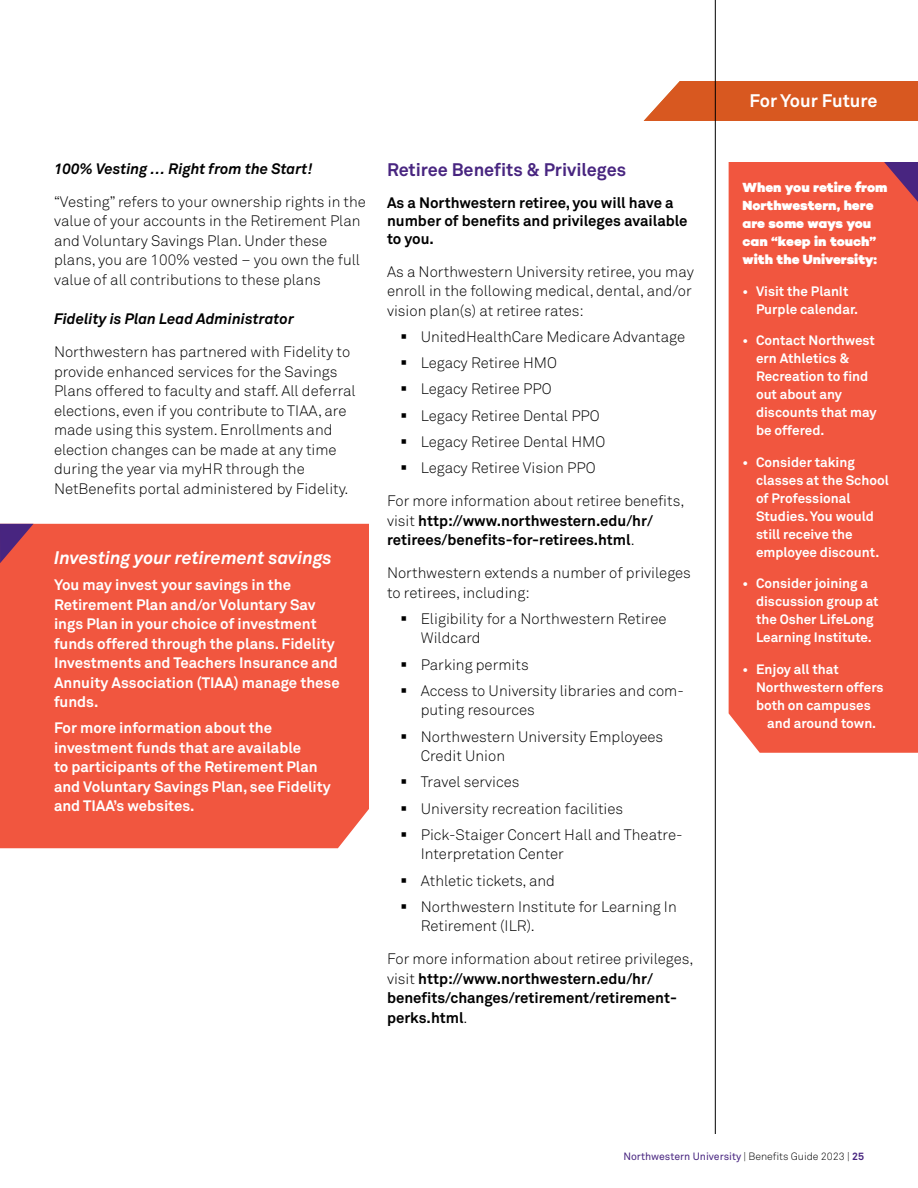
<style>
.page{position:relative;width:918px;height:1188px;background:#fff}
.page>*{position:absolute;margin:0;border:0;box-sizing:border-box;transform-origin:0 0}
.t1{font:italic 700 18px "Akkurat Pro";color:#fff}
.t2{font:700 18px "Akkurat Pro";color:#fff}
.t3{font:700 18px "Akkurat Pro";color:#482580}
.t4{font:300 15px/19.5px "Akkurat Pro";color:#000}
.t5{font:700 15px/19.5px "Akkurat Pro";color:#fff}
.t6{font:700 15px/19.5px "Akkurat Pro";color:#000}
.t7{font:italic 700 15px "Akkurat Pro";color:#000}
.t8{font:700 13.5px/18px "Akkurat Pro";color:#fff}
.t9{font:900 13.5px/18px "Campton";letter-spacing:-.005em;color:#fff}
.t10{font:10.5px "Akkurat Pro";color:#482580}
.s1{font-weight:300}
.s2{font-weight:300;color:#000}
.s3{font-weight:700}
</style>
<div class="page">
<svg style="left:644px;top:81px;width:274px;height:40px;background:#da622e"></svg>
<hr style="left:715px;top:0;width:1px;height:1134px;background:#000">
<div style="left:0;top:524px;width:369px;height:324px;background:#f1563f"></div>
<svg style="left:0;top:524px;width:34px;height:39px"></svg>
<div style="left:729px;top:162px;width:189px;height:591px;background:#f1563f"></div>
<svg style="left:884px;top:162px;width:34px;height:40px"></svg>
<p class="t7" style="left:54px;top:159px;width:260px">100% Vesting … Right from the Start!</p>
<p class="t4" style="left:54px;top:192px;width:314px">“Vesting” refers to your ownership rights in the value of your accounts in the Retirement Plan and Voluntary Savings Plan. Under these plans, you are 100% vested – you own the full value of all contributions to these plans</p>
<h5 class="t7" style="left:54px;top:310px;width:242px">Fidelity is Plan Lead Administrator</h5>
<p class="t4" style="left:54px;top:343px;width:303px">Northwestern has partnered with Fidelity to provide enhanced services for the Savings Plans offered to faculty and staff. All deferral elections, even if you contribute to TIAA, are made using this system. Enrollments and election changes can be made at any time during the year via myHR through the NetBenefits portal administered by Fidelity.</p>
<p class="t1" style="left:54px;top:547px;width:279px">Investing your retirement savings</p>
<p class="t5" style="left:54px;top:575px;width:287px">You may invest your savings in the Retirement Plan and/or Voluntary Sav ings Plan in your choice of investment funds offered through the plans. Fidelity Investments and Teachers Insurance and Annuity Association (TIAA) manage these funds.</p>
<p class="t5" style="left:54px;top:718px;width:278px">For more information about the investment funds that are available<br>to participants of the Retirement Plan and Voluntary Savings Plan, see Fidelity and TIAA’s websites.</p>
<h4 class="t3" style="left:387px;top:159px;width:241px">Retiree Benefits &amp; Privileges</h4>
<p class="t6" style="left:387px;top:193px;width:302px;line-height:18px">As a Northwestern retiree, you will have a number of benefits and privileges available to you.</p>
<p class="t4" style="left:387px;top:262px;width:308px">As a Northwestern University retiree, you may enroll in the following medical, dental, and/or vision plan(s) at retiree rates:</p>
<p class="t4" style="left:400px;top:327px;width:286px">▪ UnitedHealthCare Medicare Advantage</p>
<p class="t4" style="left:400px;top:353px;width:158px">▪ Legacy Retiree HMO</p>
<p class="t4" style="left:400px;top:379px;width:153px">▪ Legacy Retiree PPO</p>
<p class="t4" style="left:400px;top:406px;width:201px">▪ Legacy Retiree Dental PPO</p>
<p class="t4" style="left:400px;top:432px;width:206px">▪ Legacy Retiree Dental HMO</p>
<p class="t4" style="left:400px;top:458px;width:197px">▪ Legacy Retiree Vision PPO</p>
<h5 class="t6" style="left:387px;top:491px;width:299px"><span class="s1">For more information about retiree benefits, visit</span> http://www.northwestern.edu/hr/ retirees/benefits-for-retirees.html<span class="s1">.</span></h5>
<p class="t4" style="left:387px;top:563px;width:306px">Northwestern extends a number of privileges to retirees, including:</p>
<p class="t4" style="left:421px;top:609px;width:247px;text-indent:-20px">▪ Eligibility for a Northwestern Retiree<br>Wildcard</p>
<p class="t4" style="left:400px;top:655px;width:130px">▪ Parking permits</p>
<p class="t4" style="left:421px;top:681px;width:265px;text-indent:-20px">▪ Access to University libraries and com&shy;puting resources</p>
<p class="t4" style="left:421px;top:727px;width:244px;text-indent:-20px">▪ Northwestern University Employees<br>Credit Union</p>
<p class="t4" style="left:400px;top:772px;width:121px">▪ Travel services</p>
<p class="t4" style="left:400px;top:799px;width:224px">▪ University recreation facilities</p>
<p class="t4" style="left:421px;top:825px;width:263px;text-indent:-20px">▪ Pick-Staiger Concert Hall and Theatre-<br>Interpretation Center</p>
<p class="t4" style="left:400px;top:871px;width:156px">▪ Athletic tickets, and</p>
<p class="t4" style="left:421px;top:897px;width:258px;text-indent:-20px">▪ Northwestern Institute for Learning In<br>Retirement (ILR).</p>
<p class="t6" style="left:387px;top:949px;width:308px"><span class="s1">For more information about retiree privileges, visit</span> http://www.northwestern.edu/hr/ benefits/changes/retirement/retirement&shy;perks.html<span class="s1">.</span></p>
<p class="t2" style="left:717px;top:90px;width:162px">For Y ur Protec ion</p>
<p class="t2" style="left:749px;top:90px;width:130px">For Your Future</p>
<p class="t9" style="left:742px;top:179px;width:147px">When you retire from<br>Northwestern, here are some ways you can “keep in touch” with the University:</p>
<p class="t8" style="left:756px;top:282px;width:104px;text-indent:-14px">• Visit the PlanIt<br>Purple calendar.</p>
<p class="t8" style="left:756px;top:331px;width:122px;text-indent:-14px">• Contact Northwest ern Athletics &amp;<br>Recreation to find out about any discounts that may be offered.</p>
<p class="t8" style="left:756px;top:453px;width:134px;text-indent:-14px">• Consider taking classes at the School of Professional<br>Studies. You would still receive the employee discount.</p>
<p class="t8" style="left:756px;top:574px;width:124px;text-indent:-14px">• Consider joining a discussion group at the Osher LifeLong<br>Learning Institute.</p>
<p class="t8" style="left:742px;top:660px;width:98px">• Enjoy all that</p>
<p class="t8" style="left:756px;top:678px;width:129px">Northwestern offers</p>
<p class="t8" style="left:756px;top:696px;width:116px">both on campuses</p>
<p class="t8" style="left:767px;top:714px;width:110px">and around town.</p>
<p class="t10" style="left:623px;top:1150px;width:242px">Northwestern University <span class="s2">| Benefts Guide 2023 |</span> <span class="s3">25</span></p>
</div>
